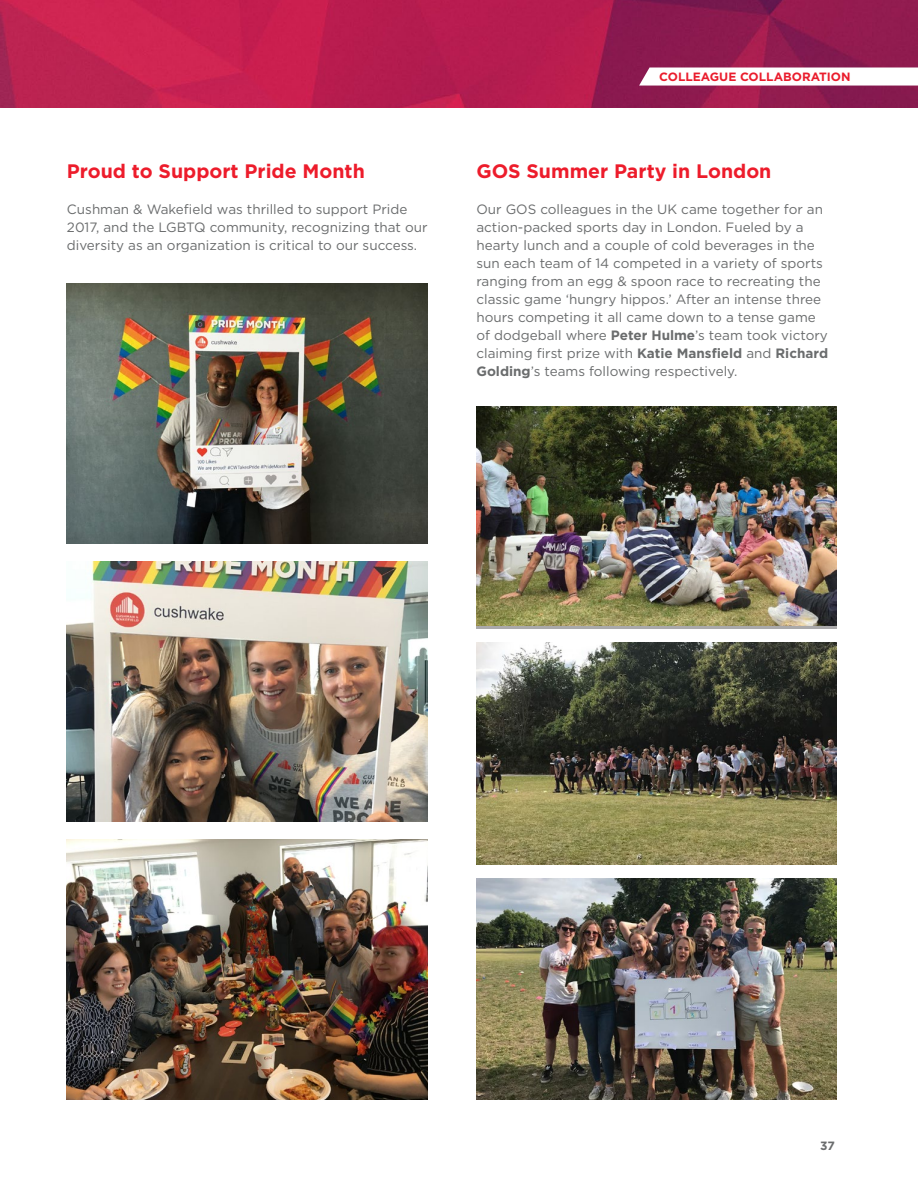
<style>
.page{position:relative;width:918px;height:1188px;background:#fff}
.page>*{position:absolute;margin:0;border:0;box-sizing:border-box;transform-origin:0 0}
.t1{font:700 19.5px "Gotham";color:#ed1c2b}
.t2{font:13.5px/18px "Gotham";color:#6a6c6d}
.t3{font:700 12px "Gotham";color:#ea1d2d}
.t4{font:700 12px "Gotham";color:#6a6c6d}
.s1{font-weight:700}
</style>
<div class="page">
<img style="left:0;top:0;width:918px;height:108px">
<svg style="left:639px;top:68px;width:279px;height:18px"></svg>
<img style="left:67px;top:284px;width:361px;height:259px">
<img style="left:67px;top:562px;width:361px;height:259px">
<img style="left:476px;top:407px;width:361px;height:219px">
<img style="left:476px;top:878px;width:361px;height:222px">
<img style="left:476px;top:643px;width:361px;height:221px">
<img style="left:67px;top:840px;width:361px;height:260px">
<h1 class="t1" style="left:67px;top:158px;width:299px">Proud to Support Pride Month</h1>
<p class="t2" style="left:67px;top:200px;width:362px">Cushman &amp; Wakefield was thrilled to support Pride<br>2017, and the LGBTQ community, recognizing that our diversity as an organization is critical to our success.</p>
<p class="t3" style="left:659px;top:69px;width:193px">COLLEAGUE COLLABORATION</p>
<h1 class="t1" style="left:476px;top:158px;width:297px">GOS Summer Party in London</h1>
<p class="t2" style="left:476px;top:200px;width:353px">Our GOS colleagues in the UK came together for an action-packed sports day in London. Fueled by a hearty lunch and a couple of cold beverages in the sun each team of 14 competed in a variety of sports ranging from an egg &amp; spoon race to recreating the classic game ‘hungry hippos.’ After an intense three hours competing it all came down to a tense game of dodgeball where <span class="s1">Peter Hulme</span>’s team took victory claiming first prize with <span class="s1">Katie Mansfield</span> and <span class="s1">Richard Golding</span>’s teams following respectively.</p>
<p class="t4" style="left:820px;top:1138px;width:16px">37</p>
</div>
